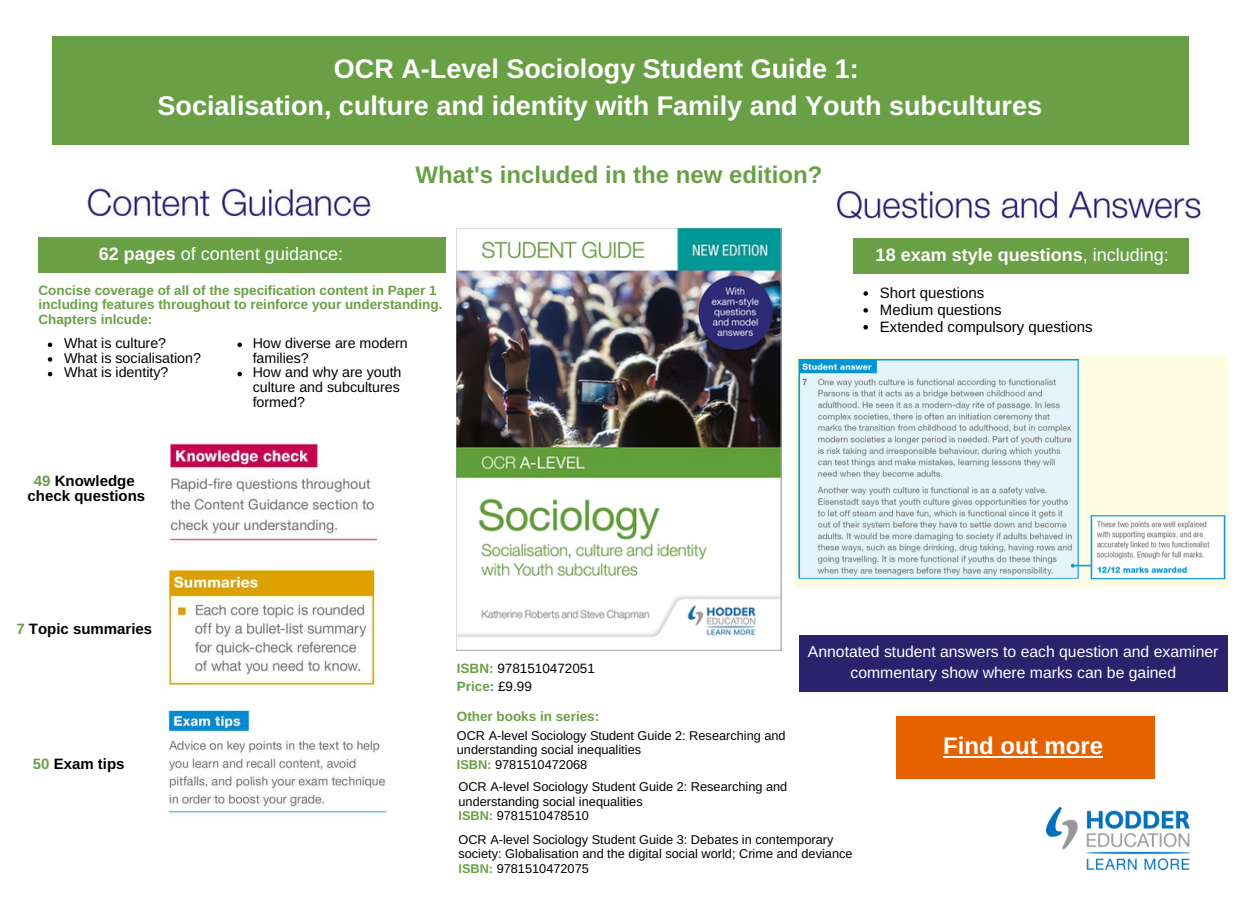
<style>
.page{position:relative;width:1238px;height:900px;background:#fff}
.page>*{position:absolute;margin:0;border:0;box-sizing:border-box;transform-origin:0 0}
.t1{font:700 27px/37.2px "Arimo";color:#fff;text-align:center}
.t2{font:700 24px "Arimo";color:#69a046}
.t3{font:700 24px "Arimo";color:#fff}
.t4{font:700 18px "Arimo";color:#fff}
.t5{font:18px "Arimo";color:#fff}
.t6{font:15.75px/21.3px "Arimo";color:#fff;text-align:center}
.t7{font:15px/16.8px "Arimo";color:#000}
.t8{font:700 15px/15.8px "Arimo";color:#000;text-align:center}
.t9{font:14.25px/14.7px "Arimo";color:#000}
.t10{font:700 13.5px/14.7px "Arimo";color:#69a046}
.t11{font:13.5px/18px "Arimo";color:#000}
.t12{font:12.75px/14.7px "Arimo";color:#000}
.s1{font-weight:700}
.s2{color:#69a046}
.s3{font-weight:400}
.s4{font-weight:700;color:#69a046}
.s5{font-weight:700;color:#1489cc}
</style>
<div class="page">
<div style="left:38px;top:237px;width:408px;height:36px;background:#69a046"></div>
<img style="left:87px;top:187px;width:288px;height:39px">
<img style="left:168px;top:709px;width:220px;height:108px">
<img style="left:159px;top:443px;width:219px;height:118px">
<img style="left:834px;top:188px;width:370px;height:34px">
<img style="left:1046px;top:808px;width:143px;height:62px">
<div style="left:53px;top:36px;width:1136px;height:108px;background:#69a046"></div>
<div style="left:799px;top:635px;width:428px;height:56px;background:#2b216d"></div>
<div style="left:853px;top:238px;width:335px;height:36px;background:#69a046"></div>
<img style="left:161px;top:565px;width:221px;height:124px">
<div style="left:896px;top:716px;width:258px;height:63px;background:#e66100"></div>
<img style="left:457px;top:228px;width:324px;height:422px">
<img style="left:794px;top:357px;width:433px;height:229px">
<svg style="left:48px;top:343px;width:4px;height:4px"></svg>
<svg style="left:48px;top:357px;width:4px;height:5px"></svg>
<svg style="left:48px;top:372px;width:4px;height:4px"></svg>
<svg style="left:863px;top:291px;width:4px;height:5px"></svg>
<svg style="left:863px;top:308px;width:4px;height:5px"></svg>
<svg style="left:863px;top:325px;width:4px;height:4px"></svg>
<svg style="left:237px;top:343px;width:5px;height:4px"></svg>
<svg style="left:237px;top:372px;width:5px;height:4px"></svg>
<hr style="left:943px;top:756px;width:160px;height:2px;background:#fff">
<h1 class="t1" style="left:158px;top:50px;width:886px">OCR A-Level Sociology Student Guide 1:<br>Socialisation, culture and identity with Family and Youth subcultures</h1>
<h3 class="t5" style="left:99px;top:243px;width:246px"><span class="s1">62 pages</span> of content guidance:</h3>
<h2 class="t2" style="left:415px;top:161px;width:408px">What's included in the new edition?</h2>
<p class="t10" style="left:38px;top:283px;width:405px">Concise coverage of all of the specification content in Paper 1 including features throughout to reinforce your understanding.<br>Chapters inlcude:</p>
<p class="t9" style="left:64px;top:336px;width:138px">What is culture?<br>What is socialisation?<br>What is identity?</p>
<p class="t8" style="left:28px;top:473px;width:119px"><span class="s2">49</span> Knowledge check questions</p>
<p class="t8" style="left:16px;top:621px;width:137px"><span class="s2">7</span> Topic summaries</p>
<p class="t9" style="left:253px;top:336px;width:157px">How diverse are modern families?<br>How and why are youth culture and subcultures formed?</p>
<h3 class="t4" style="left:875px;top:245px;width:295px">18 exam style questions<span class="s3">, including:</span></h3>
<p class="t7" style="left:879px;top:284px;width:214px">Short questions<br>Medium questions<br>Extended compulsory questions</p>
<p class="t8" style="left:33px;top:756px;width:93px"><span class="s2">50</span> Exam tips</p>
<p class="t11" style="left:457px;top:659px;width:140px"><span class="s4">ISBN:</span> 9781510472051<br><span class="s4">Price</span><span class="s5">:</span> £9.99</p>
<p class="t10" style="left:457px;top:709px;width:144px">Other books in series:</p>
<p class="t6" style="left:808px;top:641px;width:412px">Annotated student answers to each question and examiner commentary show where marks can be gained</p>
<p class="t12" style="left:457px;top:728px;width:330px">OCR A-level Sociology Student Guide 2: Researching and understanding social inequalities<br><span class="s4">ISBN:</span> 9781510472068</p>
<h2 class="t3" style="left:943px;top:733px;width:161px">Find out more</h2>
<p class="t12" style="left:458px;top:779px;width:330px">OCR A-level Sociology Student Guide 2: Researching and understanding social inequalities<br><span class="s4">ISBN:</span> 9781510478510</p>
<p class="t12" style="left:458px;top:832px;width:395px">OCR A-level Sociology Student Guide 3: Debates in contemporary society: Globalisation and the digital social world; Crime and deviance<br><span class="s4">ISBN:</span> 9781510472075</p>
</div>
